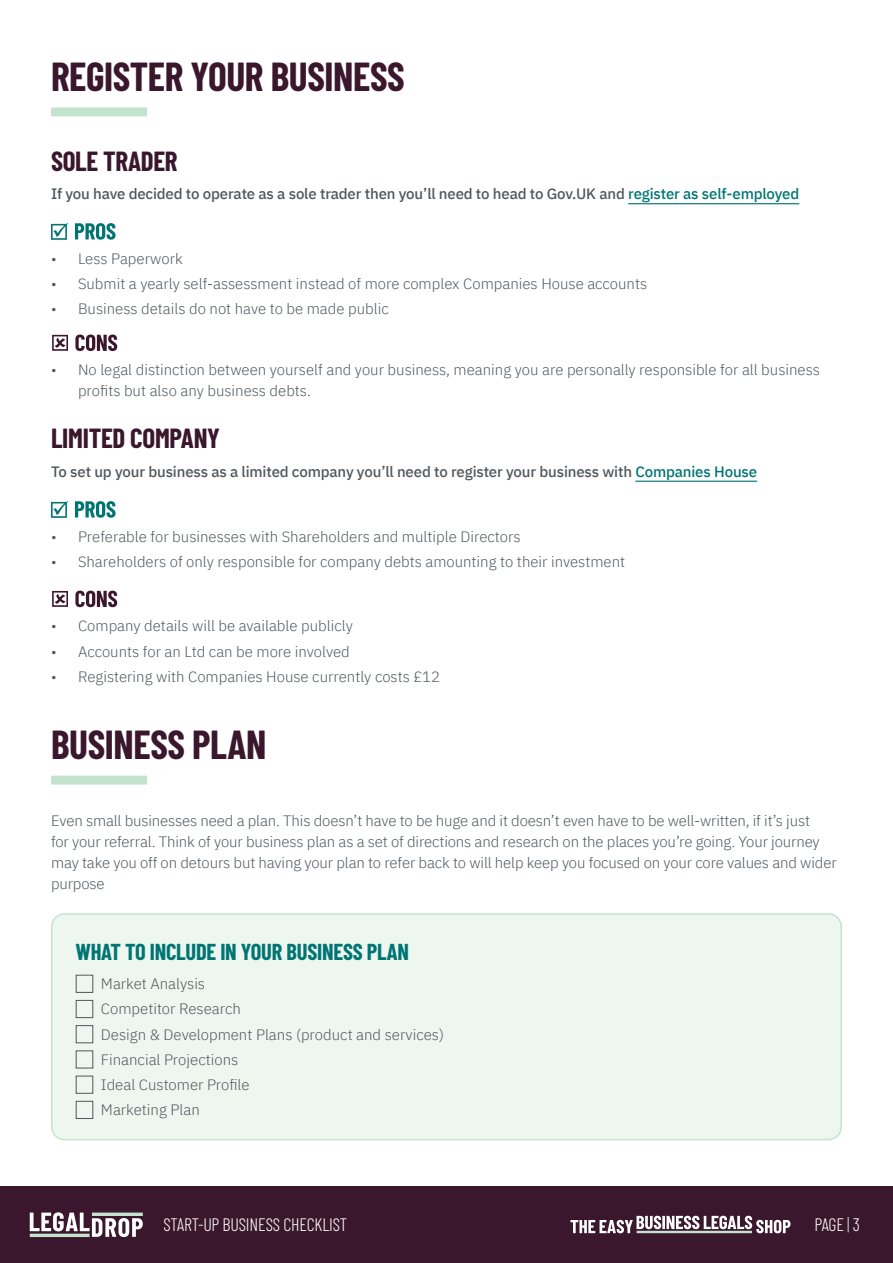
<style>
.page{position:relative;width:893px;height:1263px;background:#fff}
.page>*{position:absolute;margin:0;border:0;box-sizing:border-box;transform-origin:0 0}
.t1{font:700 39.6px "Barlow Condensed";letter-spacing:-.01em;color:#3b172e}
.t2{font:700 27px "Barlow Condensed";letter-spacing:-.01em;color:#3b172e}
.t3{font:700 22.5px "Barlow Condensed";letter-spacing:-.01em;color:#007573}
.t4{font:300 18px "Barlow Condensed";letter-spacing:-.01em;color:#fff}
.t5{font:300 15px/25.2px "IBM Plex Sans";color:#50575d}
.t6{font:500 15px "IBM Plex Sans";letter-spacing:-.01em;color:#50575d}
.s1{color:#007573}
.s2{color:#c4e3cf}
</style>
<div class="page">
<div style="left:0;top:1186px;width:893px;height:77px;background:#3b172e"></div>
<svg style="left:30px;top:1212px;width:113px;height:25px"></svg>
<hr style="left:30px;top:1234px;width:60px;height:3px;background:#c4e3cf">
<svg style="left:92px;top:1212px;width:51px;height:4px"></svg>
<svg style="left:570px;top:1216px;width:220px;height:17px"></svg>
<hr style="left:637px;top:1231px;width:115px;height:2px;background:#c4e3cf">
<hr style="left:628px;top:203px;width:171px;height:1px;background:#007573">
<svg style="left:75px;top:223px;width:41px;height:17px"></svg>
<svg style="left:75px;top:334px;width:42px;height:17px"></svg>
<div style="left:51px;top:107px;width:96px;height:9px;background:#c4e3cf"></div>
<svg style="left:52px;top:335px;width:16px;height:16px"></svg>
<svg style="left:51px;top:223px;width:17px;height:17px"></svg>
<hr style="left:635px;top:481px;width:122px;height:1px;background:#007573">
<svg style="left:75px;top:501px;width:41px;height:17px"></svg>
<svg style="left:75px;top:591px;width:42px;height:16px"></svg>
<svg style="left:52px;top:591px;width:16px;height:16px"></svg>
<svg style="left:51px;top:501px;width:17px;height:17px"></svg>
<div style="left:52px;top:914px;width:789px;height:225px;background:#edf7f0;border-radius:13px"></div>
<div style="left:51px;top:913px;width:791px;height:227px;border:2px solid #c4e3cf;border-radius:13px"></div>
<div style="left:51px;top:776px;width:96px;height:8px;background:#c4e3cf"></div>
<div style="left:76px;top:975px;width:17px;height:18px;border:1px solid #50575d"></div>
<div style="left:76px;top:1000px;width:17px;height:18px;border:1px solid #50575d"></div>
<div style="left:76px;top:1025px;width:17px;height:18px;border:1px solid #50575d"></div>
<div style="left:76px;top:1050px;width:17px;height:18px;border:1px solid #50575d"></div>
<div style="left:76px;top:1076px;width:17px;height:18px;border:1px solid #50575d"></div>
<div style="left:76px;top:1101px;width:17px;height:18px;border:1px solid #50575d"></div>
<h1 class="t1" style="left:51px;top:48px;width:355px">REGISTER YOUR BUSINESS</h1>
<h2 class="t2" style="left:51px;top:142px;width:128px">SOLE TRADER</h2>
<p class="t6" style="left:51px;top:182px;width:750px">If you have decided to operate as a sole trader then you’ll need to head to Gov.UK and <span class="s1">register as self-employed</span></p>
<p class="t5" style="left:51px;top:245px;width:133px">• Less Paperwork</p>
<p class="t5" style="left:51px;top:270px;width:598px">• Submit a yearly self-assessment instead of more complex Companies House accounts</p>
<p class="t5" style="left:51px;top:295px;width:339px">• Business details do not have to be made public</p>
<p class="t5" style="left:78px;top:358px;width:743px;line-height:21px;text-indent:-27px">• No legal distinction between yourself and your business, meaning you are personally responsible for all business profits but also any business debts.</p>
<h2 class="t2" style="left:51px;top:419px;width:171px">LIMITED COMPANY</h2>
<p class="t6" style="left:51px;top:460px;width:708px">To set up your business as a limited company you’ll need to register your business with <span class="s1">Companies House</span></p>
<p class="t5" style="left:51px;top:523px;width:471px">• Preferable for businesses with Shareholders and multiple Directors</p>
<p class="t5" style="left:51px;top:548px;width:576px">• Shareholders of only responsible for company debts amounting to their investment</p>
<p class="t5" style="left:51px;top:612px;width:303px">• Company details will be available publicly</p>
<p class="t5" style="left:51px;top:637px;width:300px">• Accounts for an Ltd can be more involved</p>
<p class="t5" style="left:51px;top:663px;width:391px">• Registering with Companies House currently costs £12</p>
<h1 class="t1" style="left:51px;top:717px;width:217px">BUSINESS PLAN</h1>
<p class="t5" style="left:51px;top:809px;width:787px;line-height:21px">Even small businesses need a plan. This doesn’t have to be huge and it doesn’t even have to be well-written, if it’s just<br>for your referral. Think of your business plan as a set of directions and research on the places you’re going. Your journey may take you off on detours but having your plan to refer back to will help keep you focused on your core values and wider purpose</p>
<h3 class="t3" style="left:75px;top:935px;width:335px">WHAT TO INCLUDE IN YOUR BUSINESS PLAN</h3>
<p class="t5" style="left:101px;top:970px;width:345px">Market Analysis<br>Competitor Research<br>Design &amp; Development Plans (product and services)<br>Financial Projections<br>Ideal Customer Profile<br>Marketing Plan</p>
<p class="t4" style="left:164px;top:1211px;width:185px">START-UP BUSINESS CHECKLIST</p>
<p class="t4" style="left:814px;top:1211px;width:47px">PAGE <span class="s2">|</span> 3</p>
</div>
